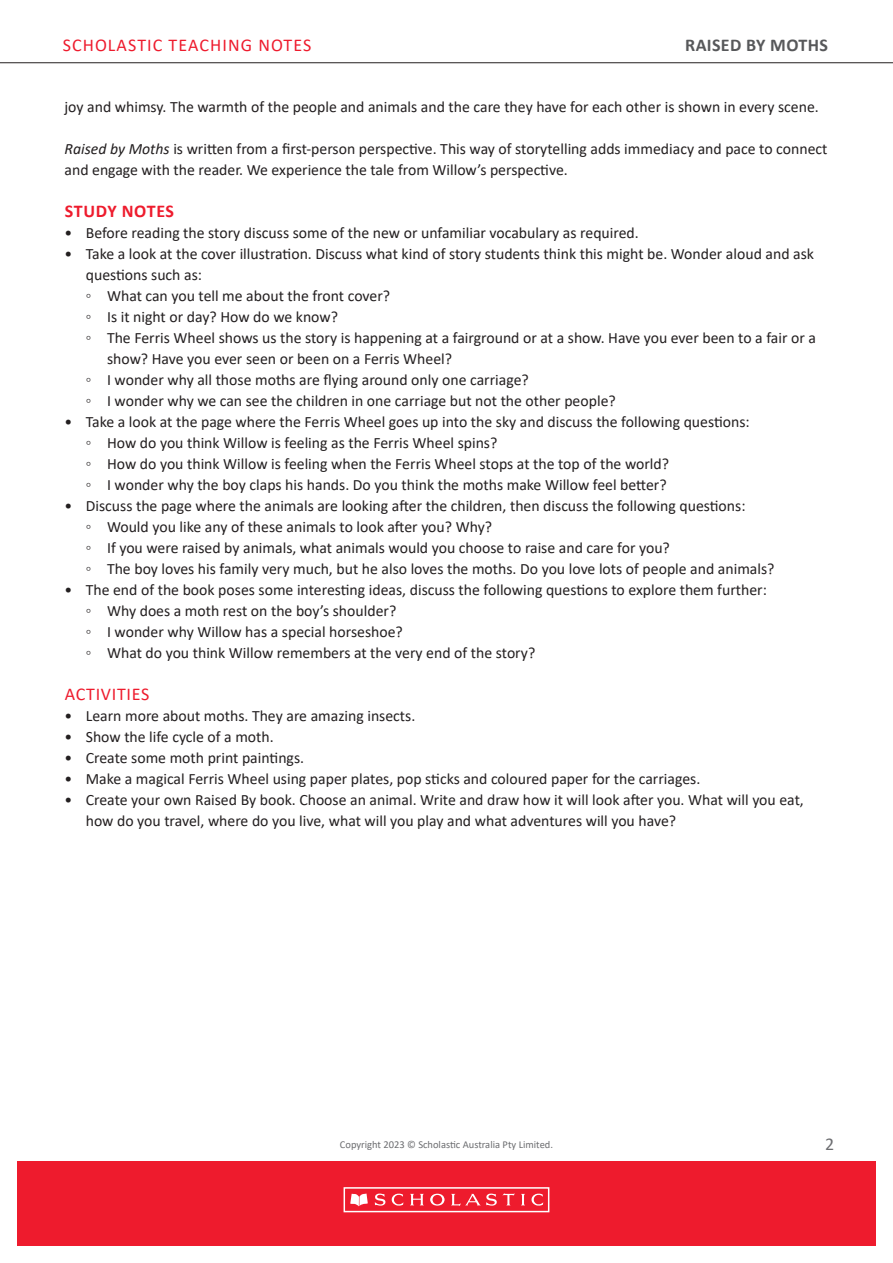
<style>
.page{position:relative;width:893px;height:1263px;background:#fff}
.page>*{position:absolute;margin:0;border:0;box-sizing:border-box;transform-origin:0 0}
.SUB_HEAD_2{font:18px "Calibri";letter-spacing:.06em;color:#ee1b2d}
.t1{font:700 18px "Calibri";letter-spacing:.02em;color:#57585a}
.SUB_HEAD_1{font:700 18px "Calibri";letter-spacing:.035em;color:#ee1b2d}
.SUB_HEAD_2-2{font:18px "Calibri";letter-spacing:.04em;color:#ee1b2d}
.t2{font:18px "Calibri";color:#6c6d70}
.Body_Copy__no_space{font:15.75px/21px "Calibri";color:#231f20}
.t3{font:10.5px "Calibri";color:#6c6d70}
.s1{font-style:italic}
</style>
<div class="page">
<div style="left:17px;top:1161px;width:859px;height:85px;background:#ee1b2d"></div>
<div style="left:344px;top:1187px;width:205px;height:25px;border:2px solid #fff"></div>
<svg style="left:350px;top:1193px;width:18px;height:13px"></svg>
<svg style="left:375px;top:1193px;width:28px;height:13px"></svg>
<svg style="left:410px;top:1194px;width:14px;height:11px"></svg>
<svg style="left:521px;top:1194px;width:4px;height:11px"></svg>
<svg style="left:531px;top:1193px;width:12px;height:13px"></svg>
<svg style="left:430px;top:1194px;width:15px;height:11px"></svg>
<svg style="left:451px;top:1193px;width:64px;height:13px"></svg>
<hr style="left:0;top:62px;width:893px;height:1px;background:#231f20">
<p class="SUB_HEAD_2" style="left:63px;top:32px;width:250px">SCHOLASTIC TEACHING NOTES</p>
<p class="t1" style="left:685px;top:32px;width:144px">RAISED BY MOTHS</p>
<p class="Body_Copy__no_space" style="left:65px;top:96px;width:756px">joy and whimsy. The warmth of the people and animals and the care they have for each other is shown in every scene.</p>
<p class="Body_Copy__no_space" style="left:65px;top:138px;width:764px"><span class="s1">Raised by Moths</span> is written from a first-person perspective. This way of storytelling adds immediacy and pace to connect and engage with the reader. We experience the tale from Willow’s perspective.</p>
<p class="SUB_HEAD_1" style="left:65px;top:198px;width:111px">STUDY NOTES</p>
<p class="Body_Copy__no_space" style="left:65px;top:222px;width:576px">• Before reading the story discuss some of the new or unfamiliar vocabulary as required.</p>
<p class="Body_Copy__no_space" style="left:86px;top:243px;width:730px;text-indent:-21px">• Take a look at the cover illustration. Discuss what kind of story students think this might be. Wonder aloud and ask questions such as:</p>
<p class="Body_Copy__no_space" style="left:86px;top:285px;width:306px">◦ What can you tell me about the front cover?</p>
<p class="Body_Copy__no_space" style="left:86px;top:306px;width:254px">◦ Is it night or day? How do we know?</p>
<p class="Body_Copy__no_space" style="left:107px;top:327px;width:710px;text-indent:-21px">◦ The Ferris Wheel shows us the story is happening at a fairground or at a show. Have you ever been to a fair or a show? Have you ever seen or been on a Ferris Wheel?</p>
<p class="Body_Copy__no_space" style="left:86px;top:369px;width:445px">◦ I wonder why all those moths are flying around only one carriage?</p>
<p class="Body_Copy__no_space" style="left:86px;top:390px;width:531px">◦ I wonder why we can see the children in one carriage but not the other people?</p>
<p class="Body_Copy__no_space" style="left:65px;top:411px;width:687px">• Take a look at the page where the Ferris Wheel goes up into the sky and discuss the following questions:</p>
<p class="Body_Copy__no_space" style="left:86px;top:432px;width:413px">◦ How do you think Willow is feeling as the Ferris Wheel spins?</p>
<p class="Body_Copy__no_space" style="left:86px;top:453px;width:585px">◦ How do you think Willow is feeling when the Ferris Wheel stops at the top of the world?</p>
<p class="Body_Copy__no_space" style="left:86px;top:474px;width:582px">◦ I wonder why the boy claps his hands. Do you think the moths make Willow feel better?</p>
<p class="Body_Copy__no_space" style="left:65px;top:495px;width:682px">• Discuss the page where the animals are looking after the children, then discuss the following questions:</p>
<p class="Body_Copy__no_space" style="left:86px;top:516px;width:408px">◦ Would you like any of these animals to look after you? Why?</p>
<p class="Body_Copy__no_space" style="left:86px;top:537px;width:586px">◦ If you were raised by animals, what animals would you choose to raise and care for you?</p>
<p class="Body_Copy__no_space" style="left:86px;top:558px;width:690px">◦ The boy loves his family very much, but he also loves the moths. Do you love lots of people and animals?</p>
<p class="Body_Copy__no_space" style="left:65px;top:579px;width:704px">• The end of the book poses some interesting ideas, discuss the following questions to explore them further:</p>
<p class="Body_Copy__no_space" style="left:86px;top:600px;width:312px">◦ Why does a moth rest on the boy’s shoulder?</p>
<p class="Body_Copy__no_space" style="left:86px;top:621px;width:319px">◦ I wonder why Willow has a special horseshoe?</p>
<p class="Body_Copy__no_space" style="left:86px;top:642px;width:451px">◦ What do you think Willow remembers at the very end of the story?</p>
<p class="SUB_HEAD_2-2" style="left:65px;top:681px;width:86px">ACTIVITIES</p>
<p class="Body_Copy__no_space" style="left:65px;top:705px;width:352px">• Learn more about moths. They are amazing insects.</p>
<p class="Body_Copy__no_space" style="left:65px;top:726px;width:211px">• Show the life cycle of a moth.</p>
<p class="Body_Copy__no_space" style="left:65px;top:747px;width:241px">• Create some moth print paintings.</p>
<p class="Body_Copy__no_space" style="left:65px;top:768px;width:637px">• Make a magical Ferris Wheel using paper plates, pop sticks and coloured paper for the carriages.</p>
<p class="Body_Copy__no_space" style="left:86px;top:789px;width:720px;text-indent:-21px">• Create your own Raised By book. Choose an animal. Write and draw how it will look after you. What will you eat, how do you travel, where do you live, what will you play and what adventures will you have?</p>
<p class="t3" style="left:340px;top:1137px;width:215px">Copyright 2023 © Scholastic Australia Pty Limited.</p>
<p class="t2" style="left:825px;top:1131px;width:11px">2</p>
</div>
